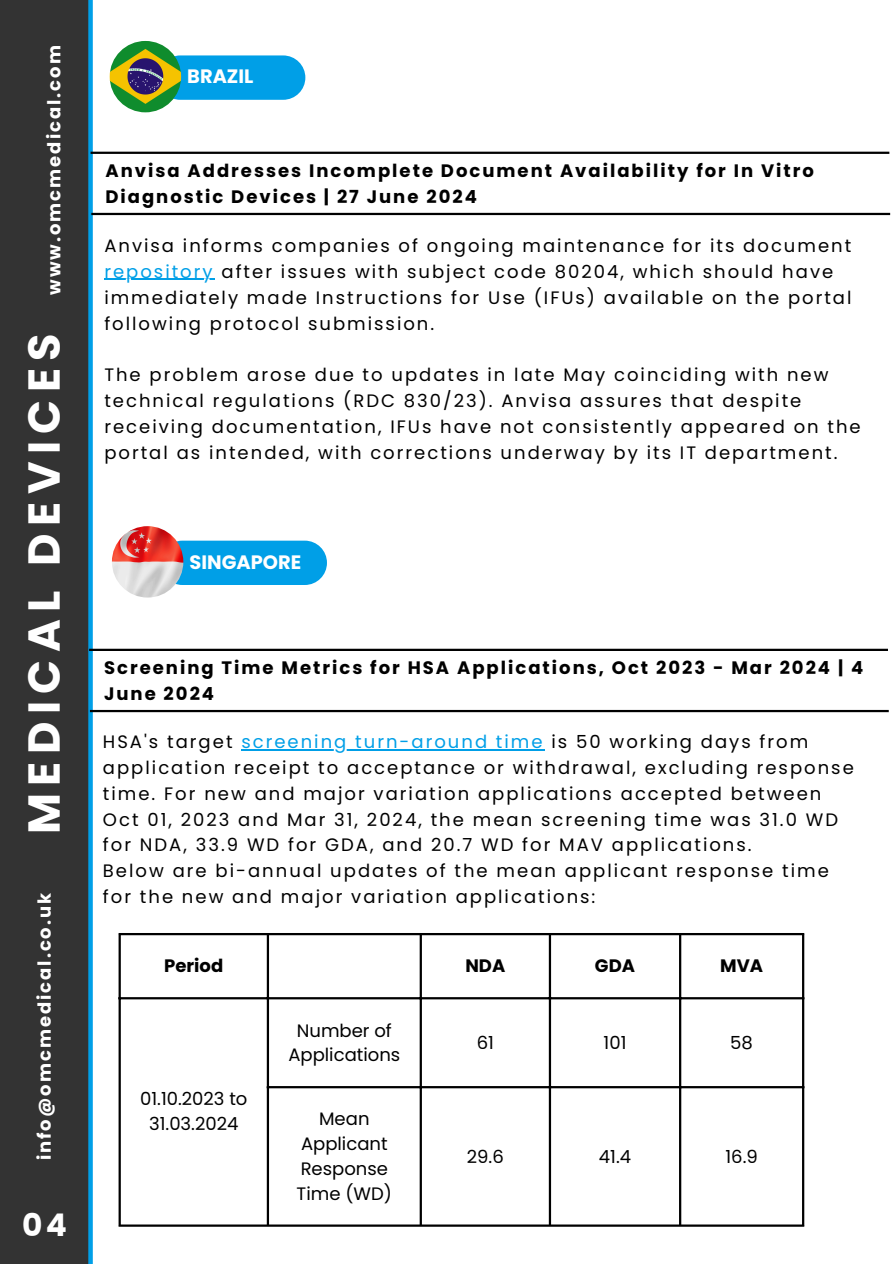
<style>
.page{position:relative;width:894px;height:1264px;background:#fff}
.page>*{position:absolute;margin:0;border:0;box-sizing:border-box;transform-origin:0 0}
.t1{font:700 44.7px "Poppins";letter-spacing:.165em;color:#fff}
.t2{font:700 31.2px "Poppins";color:#fff}
.t3{font:700 23.1px "Poppins";color:#fff}
.t4{font:23.1px "Poppins";color:#fff}
.t5{font:700 19.35px "Poppins";color:#fff}
.t6{font:18px/25.8px "Poppins";letter-spacing:.11em;color:#000}
.t7{font:700 18px/25.8px "Poppins";letter-spacing:.11em;color:#000}
.t8{font:18px/24.8px "Poppins";color:#000;text-align:center}
.t9{font:700 18px "Poppins";letter-spacing:.11em;color:#fff}
.s1{color:#009fe7}
</style>
<div class="page">
<div style="left:0;top:0;width:89px;height:1263px;background:#333"></div>
<div style="left:88px;top:0;width:5px;height:1263px;background:#009fe7"></div>
<div style="left:158px;top:55px;width:147px;height:45px;background:#009fe7;border-radius:22px"></div>
<img style="left:110px;top:41px;width:71px;height:71px;border-radius:50%">
<hr style="left:104px;top:279px;width:111px;height:1px;background:#009fe7">
<hr style="left:90px;top:152px;width:799px;height:2px;background:#000">
<hr style="left:91px;top:213px;width:798px;height:2px;background:#000">
<div style="left:160px;top:540px;width:167px;height:45px;background:#009fe7;border-radius:22px"></div>
<img style="left:112px;top:526px;width:71px;height:71px;border-radius:50%">
<hr style="left:89px;top:648px;width:798px;height:3px;background:#000">
<hr style="left:90px;top:710px;width:798px;height:2px;background:#000">
<hr style="left:241px;top:749px;width:303px;height:1px;background:#009fe7">
<hr style="left:118px;top:935px;width:3px;height:289px;background:#000">
<hr style="left:267px;top:935px;width:2px;height:289px;background:#000">
<hr style="left:419px;top:935px;width:3px;height:289px;background:#000">
<hr style="left:548px;top:935px;width:3px;height:289px;background:#000">
<hr style="left:678px;top:935px;width:3px;height:289px;background:#000">
<hr style="left:801px;top:935px;width:3px;height:289px;background:#000">
<hr style="left:118px;top:933px;width:686px;height:2px;background:#000">
<hr style="left:118px;top:997px;width:686px;height:2px;background:#000">
<hr style="left:267px;top:1086px;width:537px;height:2px;background:#000">
<hr style="left:118px;top:1224px;width:686px;height:2px;background:#000">
<p class="t9" style="left:42px;top:295px;width:251px;rotate:-90deg">www.omcmedical.com</p>
<h3 class="t1" style="left:13px;top:834px;width:502px;rotate:-90deg">MEDICAL DEVICES</h3>
<p class="t9" style="left:32px;top:1160px;width:269px;rotate:-90deg">info@omcmedical.co.uk</p>
<h3 class="t4" style="left:39px;top:1200px;width:16px">5</h3>
<p class="t2" style="left:22px;top:1203px;width:46px">04</p>
<h1 class="t3" style="left:43px;top:1206px;width:15px">2</h1>
<h1 class="t3" style="left:32px;top:1206px;width:22px">1<sub>5</sub></h1>
<h2 class="t5" style="left:187px;top:63px;width:68px">BRAZIL</h2>
<p class="t7" style="left:105px;top:157px;width:710px">Anvisa Addresses Incomplete Document Availability for In Vitro<br>Diagnostic Devices | 27 June 2024</p>
<p class="t6" style="left:104px;top:233px;width:748px">Anvisa informs companies of ongoing maintenance for its document</p>
<p class="t6" style="left:104px;top:258px;width:748px"><span class="s1">repository</span> after issues with subject code 80204, which should have immediately made Instructions for Use (IFUs) available on the portal following protocol submission.</p>
<p class="t6" style="left:104px;top:362px;width:725px">The problem arose due to updates in late May coinciding with new</p>
<p class="t6" style="left:104px;top:388px;width:757px">technical regulations (RDC 830/23). Anvisa assures that despite receiving documentation, IFUs have not consistently appeared on the portal as intended, with corrections underway by its IT department.</p>
<h3 class="t5" style="left:189px;top:548px;width:113px">SINGAPORE</h3>
<p class="t7" style="left:104px;top:654px;width:760px">Screening Time Metrics for HSA Applications, Oct 2023 - Mar 2024 | 4<br>June 2024</p>
<p class="t6" style="left:103px;top:728px;width:131px">HSA's target</p>
<p class="t6" style="left:103px;top:728px;width:752px;text-indent:138px"><span class="s1">screening turn-around time</span> is 50 working days from application receipt to acceptance or withdrawal, excluding response time. For new and major variation applications accepted between Oct 01, 2023 and Mar 31, 2024, the mean screening time was 31.0 WD for NDA, 33.9 WD for GDA, and 20.7 WD for MAV applications.<br>Below are bi-annual updates of the mean applicant response time</p>
<p class="t6" style="left:103px;top:884px;width:494px">for the new and major variation applications:</p>
<p class="t7" style="left:164px;top:953px;width:61px">Period</p>
<p class="t7" style="left:465px;top:953px;width:41px">NDA</p>
<p class="t7" style="left:594px;top:953px;width:42px">GDA</p>
<p class="t7" style="left:720px;top:953px;width:44px">MVA</p>
<p class="t8" style="left:140px;top:1086px;width:109px">01.10.2023 to<br>31.03.2024</p>
<p class="t8" style="left:288px;top:1017px;width:113px">Number of<br>Applications</p>
<p class="t8" style="left:296px;top:1106px;width:97px">Mean<br>Applicant<br>Response<br>Time (WD)</p>
<p class="t6" style="left:476px;top:1029px;width:19px">61</p>
<p class="t6" style="left:603px;top:1029px;width:24px">101</p>
<p class="t6" style="left:730px;top:1029px;width:24px">58</p>
<p class="t6" style="left:467px;top:1143px;width:38px">29.6</p>
<p class="t6" style="left:598px;top:1143px;width:34px">41.4</p>
<p class="t6" style="left:725px;top:1143px;width:34px">16.9</p>
</div>
